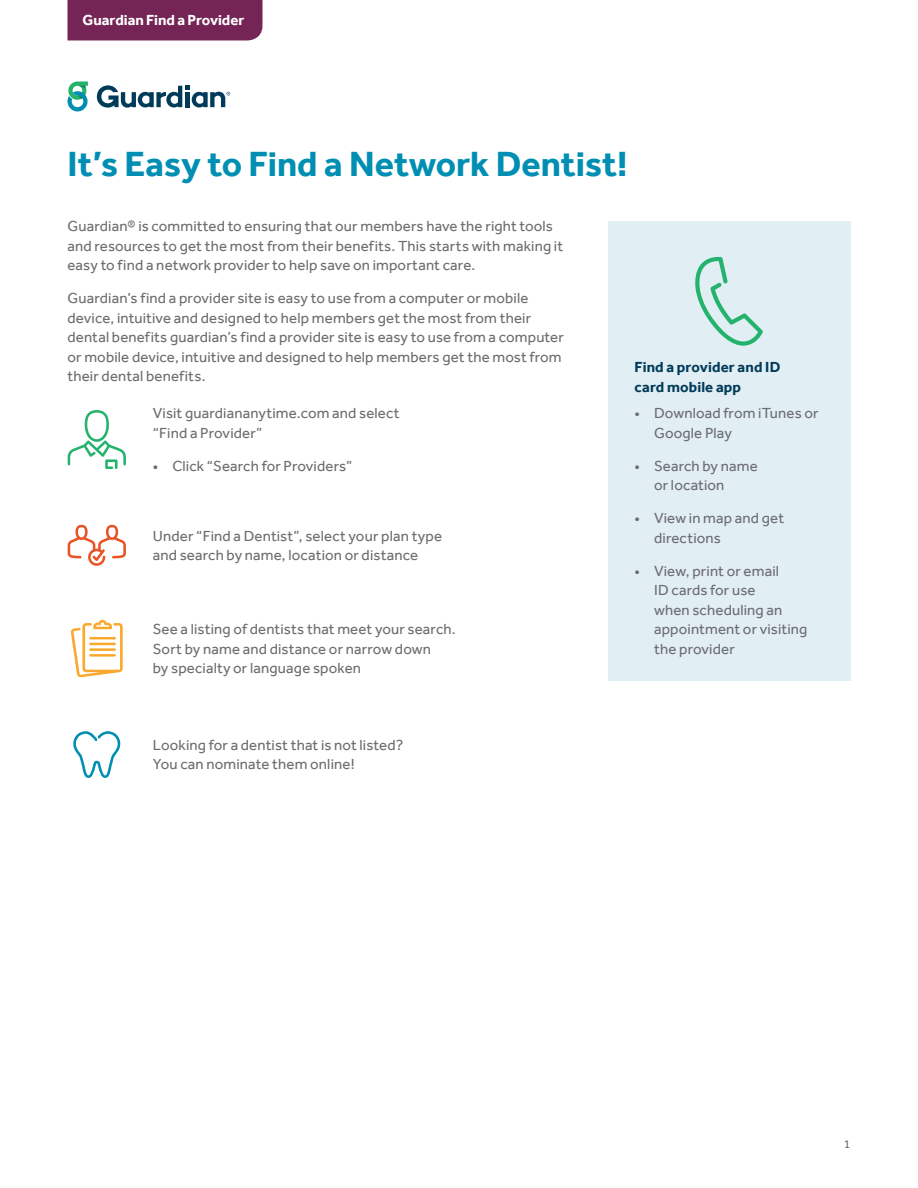
<style>
.page{position:relative;width:918px;height:1188px;background:#fff}
.page>*{position:absolute;margin:0;border:0;box-sizing:border-box;transform-origin:0 0}
.Header_2{font:700 36px "Effra";color:#008fb2}
.Body{font:15px/19.5px "Effra";letter-spacing:.01em;color:#6c6d70}
.Subhead_2{font:700 15px/19.5px "Effra";letter-spacing:.01em;color:#023b59}
.ID_-_flag{font:700 15px "Effra";color:#fff}
.t1{font:12px "Effra";color:#6c6d70}
</style>
<div class="page">
<svg style="left:68px;top:82px;width:20px;height:29px"></svg>
<svg style="left:97px;top:85px;width:133px;height:23px"></svg>
<div style="left:68px;top:0;width:194px;height:40px;background:#742555"></div>
<svg style="left:73px;top:731px;width:48px;height:47px"></svg>
<div style="left:608px;top:221px;width:242px;height:460px;background:#e1eef4"></div>
<svg style="left:695px;top:257px;width:68px;height:89px"></svg>
<svg style="left:68px;top:410px;width:58px;height:59px"></svg>
<svg style="left:71px;top:620px;width:52px;height:57px"></svg>
<svg style="left:68px;top:525px;width:58px;height:41px"></svg>
<p class="ID_-_flag" style="left:82px;top:12px;width:163px">Guardian Find a Provider</p>
<p class="Header_2" style="left:68px;top:143px;width:562px">It’s Easy to Find a Network Dentist!</p>
<p class="Body" style="left:68px;top:216px;width:497px">Guardian® is committed to ensuring that our members have the right tools and resources to get the most from their benefits. This starts with making it easy to find a network provider to help save on important care.</p>
<p class="Body" style="left:68px;top:288px;width:498px">Guardian’s find a provider site is easy to use from a computer or mobile device, intuitive and designed to help members get the most from their dental benefits guardian’s find a provider site is easy to use from a computer or mobile device, intuitive and designed to help members get the most from their dental benefits.</p>
<p class="Body" style="left:153px;top:403px;width:248px">Visit guardiananytime.com and select “Find a Provider”</p>
<p class="Body" style="left:153px;top:456px;width:201px">• Click “Search for Providers”</p>
<p class="Body" style="left:153px;top:526px;width:291px">Under “Find a Dentist”, select your plan type and search by name, location or distance</p>
<p class="Body" style="left:153px;top:619px;width:304px">See a listing of dentists that meet your search.<br>Sort by name and distance or narrow down<br>by specialty or language spoken</p>
<p class="Subhead_2" style="left:635px;top:357px;width:147px">Find a provider and ID card mobile app</p>
<p class="Body" style="left:654px;top:403px;width:166px;text-indent:-20px">• Download from iTunes or<br>Google Play</p>
<p class="Body" style="left:654px;top:456px;width:105px;text-indent:-20px">• Search by name or location</p>
<p class="Body" style="left:654px;top:508px;width:132px;text-indent:-20px">• View in map and get directions</p>
<p class="Body" style="left:654px;top:561px;width:155px;text-indent:-20px">• View, print or email<br>ID cards for use<br>when scheduling an appointment or visiting the provider</p>
<p class="Body" style="left:153px;top:735px;width:252px">Looking for a dentist that is not listed?<br>You can nominate them online!</p>
<p class="t1" style="left:844px;top:1137px;width:8px">1</p>
</div>
